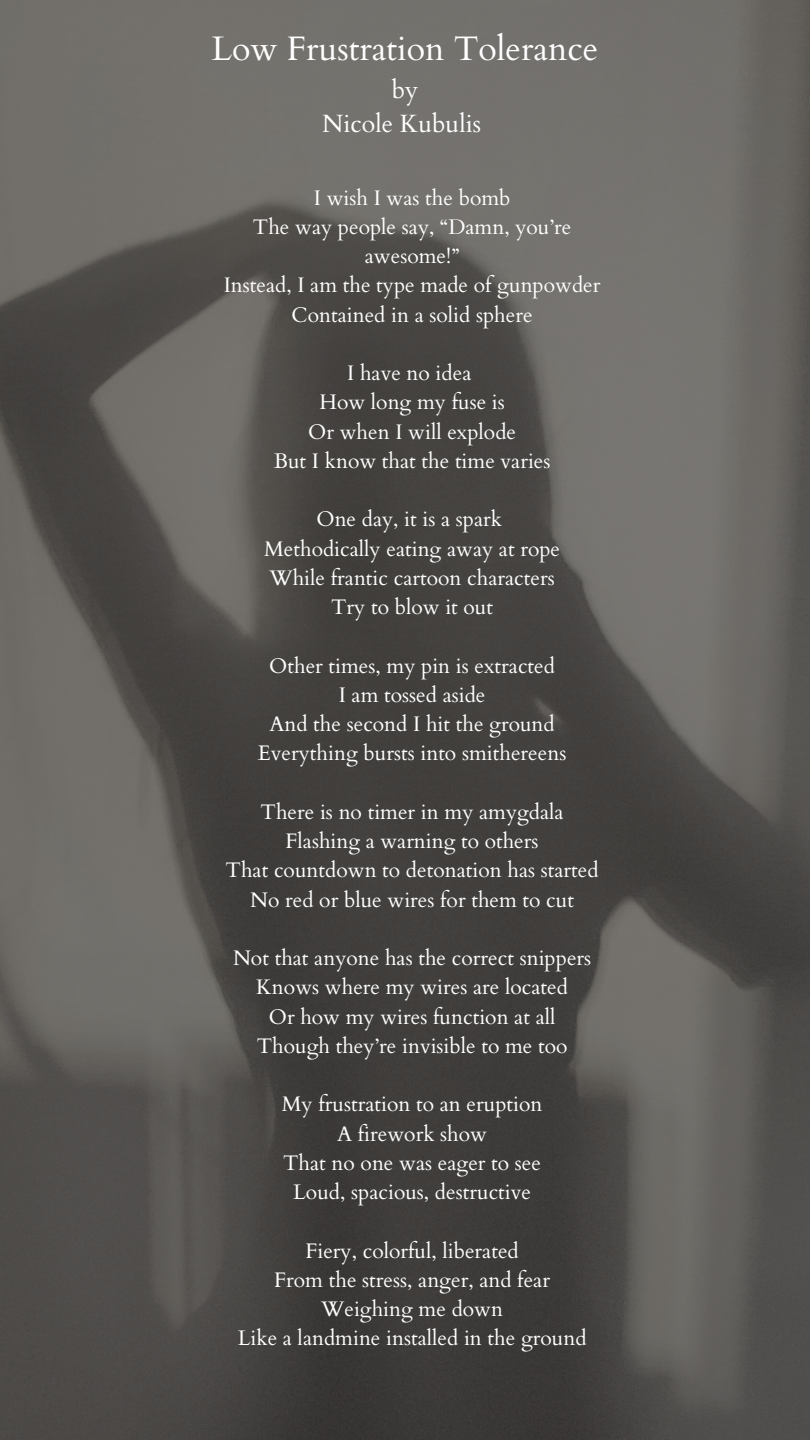
<style>
.page{position:relative;width:810px;height:1440px;background:#fff}
.page>*{position:absolute;margin:0;border:0;box-sizing:border-box;transform-origin:0 0}
.t1{font:34px "Cardo";color:#fff}
.t2{font:25px "Cardo";color:#fff}
.t3{font:21.1px/29.2px "Cardo";color:#fff;text-align:center}
.t4{font:21px "Cardo";color:#fff}
</style>
<div class="page">
<img style="left:0;top:0;width:810px;height:1440px">
<p class="t1" style="left:212px;top:27px;width:388px">Low Frustration Tolerance</p>
<p class="t2" style="left:392px;top:73px;width:28px">by</p>
<p class="t2" style="left:322px;top:108px;width:160px">Nicole Kubulis</p>
<p class="t3" style="left:314px;top:183px;width:198px">I wish I was the bomb</p>
<p class="t3" style="left:253px;top:213px;width:320px">The way people say, “Damn, you’re awesome!”</p>
<p class="t3" style="left:224px;top:271px;width:378px">Instead, I am the type made of gunpowder</p>
<p class="t3" style="left:292px;top:300px;width:243px">Contained in a solid sphere</p>
<p class="t3" style="left:347px;top:359px;width:126px">I have no idea</p>
<p class="t3" style="left:319px;top:388px;width:187px">How long my fuse is</p>
<p class="t3" style="left:308px;top:417px;width:209px">Or when I will explode</p>
<p class="t3" style="left:274px;top:447px;width:278px">But I know that the time varies</p>
<p class="t3" style="left:316px;top:505px;width:187px">One day, it is a spark</p>
<p class="t3" style="left:264px;top:534px;width:298px">Methodically eating away at rope</p>
<p class="t3" style="left:269px;top:564px;width:287px">While frantic cartoon characters</p>
<p class="t3" style="left:331px;top:593px;width:163px">Try to blow it out</p>
<p class="t3" style="left:269px;top:651px;width:287px">Other times, my pin is extracted</p>
<p class="t3" style="left:339px;top:681px;width:148px">I am tossed aside</p>
<p class="t3" style="left:269px;top:710px;width:287px">And the second I hit the ground</p>
<p class="t3" style="left:258px;top:739px;width:310px">Everything bursts into smithereens</p>
<p class="t3" style="left:261px;top:798px;width:305px">There is no timer in my amygdala</p>
<p class="t4" style="left:286px;top:827px;width:254px">Flashing a warning to others</p>
<p class="t3" style="left:226px;top:856px;width:375px">That countdown to detonation has started</p>
<p class="t3" style="left:250px;top:885px;width:325px">No red or blue wires for them to cut</p>
<p class="t3" style="left:233px;top:944px;width:360px">Not that anyone has the correct snippers</p>
<p class="t3" style="left:256px;top:973px;width:313px">Knows where my wires are located</p>
<p class="t3" style="left:269px;top:1002px;width:288px">Or how my wires function at all</p>
<p class="t3" style="left:257px;top:1032px;width:312px">Though they’re invisible to me too</p>
<p class="t3" style="left:282px;top:1090px;width:262px">My frustration to an eruption</p>
<p class="t3" style="left:337px;top:1119px;width:151px">A firework show</p>
<p class="t3" style="left:283px;top:1149px;width:259px">That no one was eager to see</p>
<p class="t3" style="left:293px;top:1178px;width:239px">Loud, spacious, destructive</p>
<p class="t3" style="left:305px;top:1236px;width:215px">Fiery, colorful, liberated</p>
<p class="t3" style="left:274px;top:1266px;width:277px">From the stress, anger, and fear</p>
<p class="t3" style="left:321px;top:1295px;width:183px">Weighing me down</p>
<p class="t3" style="left:238px;top:1324px;width:350px">Like a landmine installed in the ground</p>
</div>
